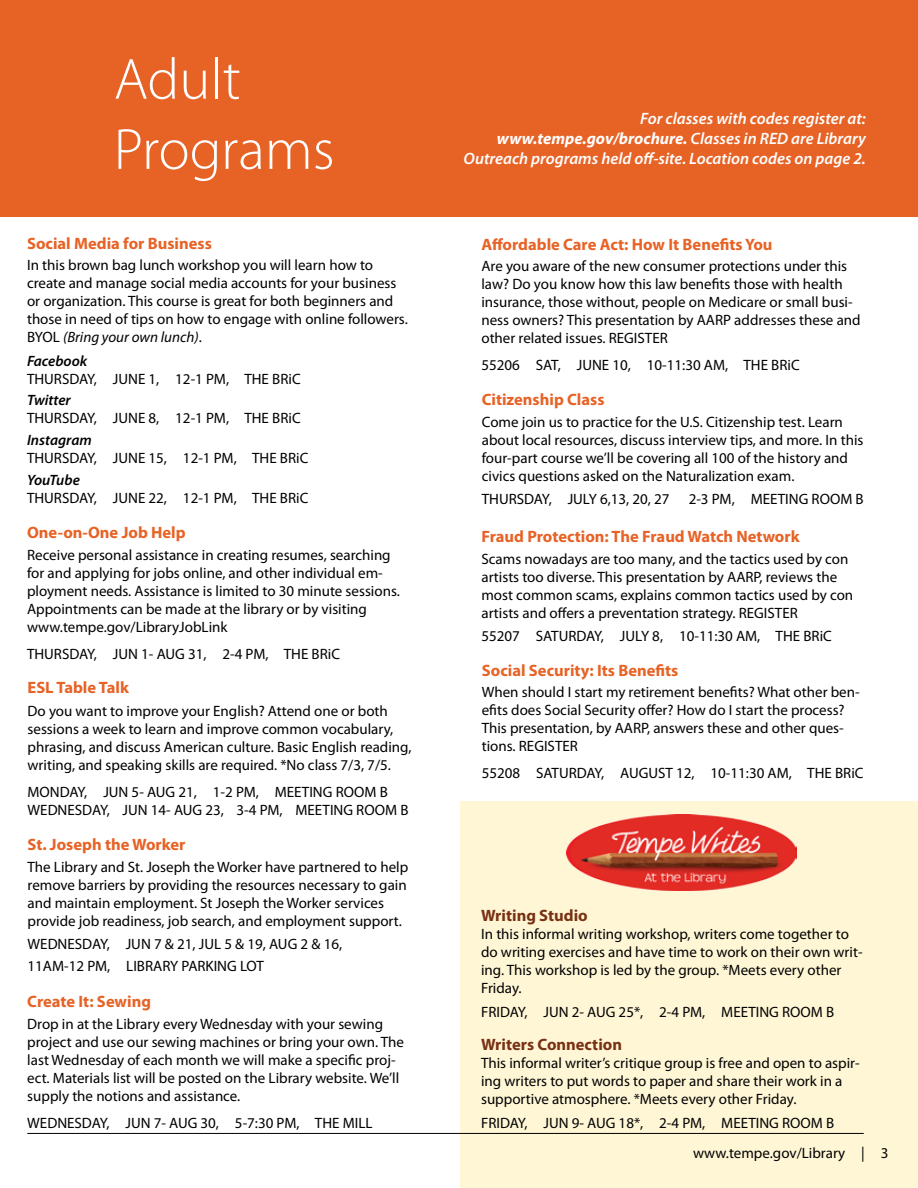
<style>
.page{position:relative;width:918px;height:1188px;background:#fff}
.page>*{position:absolute;margin:0;border:0;box-sizing:border-box;transform-origin:0 0}
.t1{font:300 58.5px/70.2px "Myriad Pro";color:#fff}
.t2{font:700 16.5px "Myriad Pro";color:#e76225}
.t3{font:italic 600 16.5px/19.8px "Myriad Pro";color:#fff;text-align:right}
.t4{font:700 16.5px "Myriad Pro";color:#793114}
.t5{font:15px/18px "Myriad Pro";color:#000101}
.t6{font:italic 600 15px "Myriad Pro";color:#000101}
.t7{font:italic 600 15px "Myriad Pro";letter-spacing:-.025em;color:#000101}
.s1{font-style:italic}
.s2{font-weight:700}
</style>
<div class="page">
<div style="left:461px;top:801px;width:457px;height:387px;background:#fff6d6"></div>
<hr style="left:27px;top:1133px;width:837px;height:1px;background:#000">
<div style="left:0;top:0;width:918px;height:216px;background:#e76225"></div>
<img style="left:567px;top:815px;width:229px;height:76px">
<h1 class="t1" style="left:114px;top:45px;width:222px">Adult<br>Programs</h1>
<p class="t2" style="left:27px;top:232px;width:186px">Social Media for Business</p>
<p class="t5" style="left:27px;top:256px;width:382px">In this brown bag lunch workshop you will learn how to create and manage social media accounts for your business or organization. This course is great for both beginners and those in need of tips on how to engage with online followers.<br>BYOL <span class="s1">(Bring your own lunch)</span>.</p>
<p class="t6" style="left:27px;top:351px;width:62px">Facebook</p>
<p class="t5" style="left:27px;top:369px;width:275px">THURSDAY, JUNE 1, 12-1 PM, THE BRiC</p>
<p class="t6" style="left:27px;top:391px;width:45px">Twitter</p>
<p class="t5" style="left:27px;top:409px;width:275px">THURSDAY, JUNE 8, 12-1 PM, THE BRiC</p>
<p class="t6" style="left:27px;top:430px;width:66px">Instagram</p>
<p class="t5" style="left:27px;top:449px;width:283px">THURSDAY, JUNE 15, 12-1 PM, THE BRiC</p>
<p class="t7" style="left:27px;top:470px;width:54px">YouTube</p>
<p class="t5" style="left:27px;top:488px;width:283px">THURSDAY, JUNE 22, 12-1 PM, THE BRiC</p>
<p class="t2" style="left:27px;top:522px;width:160px">One-on-One Job Help</p>
<p class="t5" style="left:27px;top:545px;width:374px">Receive personal assistance in creating resumes, searching for and applying for jobs online, and other individual em&shy;ployment needs. Assistance is limited to 30 minute sessions.<br>Appointments can be made at the library or by visiting www.tempe.gov/LibraryJobLink</p>
<p class="t5" style="left:27px;top:644px;width:315px">THURSDAY, JUN 1- AUG 31, 2-4 PM, THE BRiC</p>
<p class="t2" style="left:28px;top:677px;width:103px">ESL Table Talk</p>
<p class="t5" style="left:28px;top:702px;width:385px">Do you want to improve your English? Attend one or both sessions a week to learn and improve common vocabulary, phrasing, and discuss American culture. Basic English reading, writing, and speaking skills are required. *No class 7/3, 7/5.</p>
<p class="t5" style="left:28px;top:783px;width:382px">MONDAY, JUN 5- AUG 21, 1-2 PM, MEETING ROOM B<br>WEDNESDAY, JUN 14- AUG 23, 3-4 PM, MEETING ROOM B</p>
<p class="t2" style="left:28px;top:834px;width:159px">St. Joseph the Worker</p>
<p class="t5" style="left:28px;top:858px;width:382px">The Library and St. Joseph the Worker have partnered to help remove barriers by providing the resources necessary to gain and maintain employment. St Joseph the Worker services provide job readiness, job search, and employment support.</p>
<p class="t5" style="left:28px;top:933px;width:316px;line-height:21.6px">WEDNESDAY, JUN 7 &amp; 21, JUL 5 &amp; 19, AUG 2 &amp; 16,<br>11AM-12 PM, LIBRARY PARKING LOT</p>
<p class="t2" style="left:27px;top:991px;width:125px">Create It: Sewing</p>
<p class="t5" style="left:27px;top:1014px;width:378px">Drop in at the Library every Wednesday with your sewing project and use our sewing machines or bring your own. The last Wednesday of each month we will make a specific proj&shy;ect. Materials list will be posted on the Library website. We’ll supply the notions and assistance.</p>
<p class="t5" style="left:27px;top:1113px;width:347px">WEDNESDAY, JUN 7- AUG 30, 5-7:30 PM, THE MILL</p>
<p class="t3" style="left:464px;top:108px;width:404px">For classes with codes register at: <span class="s2">www.tempe.gov/brochure.</span> Classes in RED are Library<br>Outreach programs held off-site. Location codes on page 2.</p>
<p class="t2" style="left:481px;top:234px;width:293px">Affordable Care Act: How It Benefits You</p>
<p class="t5" style="left:481px;top:257px;width:381px">Are you aware of the new consumer protections under this law? Do you know how this law benefits those with health insurance, those without, people on Medicare or small busi&shy;ness owners? This presentation by AARP addresses these and other related issues. REGISTER</p>
<p class="t5" style="left:481px;top:356px;width:320px">55206 SAT, JUNE 10, 10-11:30 AM, THE BRiC</p>
<p class="t2" style="left:482px;top:389px;width:124px">Citizenship Class</p>
<p class="t5" style="left:482px;top:413px;width:383px">Come join us to practice for the U.S. Citizenship test. Learn about local resources, discuss interview tips, and more. In this four-part course we’ll be covering all 100 of the history and civics questions asked on the Naturalization exam.</p>
<p class="t5" style="left:482px;top:490px;width:189px">THURSDAY, JULY 6,13, 20, 27</p>
<p class="t5" style="left:689px;top:490px;width:177px">2-3 PM, MEETING ROOM B</p>
<p class="t2" style="left:481px;top:526px;width:320px">Fraud Protection: The Fraud Watch Network</p>
<p class="t5" style="left:481px;top:549px;width:373px">Scams nowadays are too many, and the tactics used by con artists too diverse. This presentation by AARP, reviews the most common scams, explains common tactics used by con artists and offers a preventation strategy. REGISTER</p>
<p class="t5" style="left:481px;top:627px;width:352px">55207 SATURDAY, JULY 8, 10-11:30 AM, THE BRiC</p>
<p class="t2" style="left:482px;top:659px;width:198px">Social Security: Its Benefits</p>
<p class="t5" style="left:482px;top:683px;width:379px">When should I start my retirement benefits? What other ben&shy;efits does Social Security offer? How do I start the process?<br>This presentation, by AARP, answers these and other ques&shy;tions. REGISTER</p>
<p class="t5" style="left:482px;top:764px;width:383px">55208 SATURDAY, AUGUST 12, 10-11:30 AM, THE BRiC</p>
<p class="t4" style="left:481px;top:905px;width:108px">Writing Studio</p>
<p class="t5" style="left:481px;top:925px;width:383px">In this informal writing workshop, writers come together to do writing exercises and have time to work on their own writ&shy;ing. This workshop is led by the group. *Meets every other Friday.</p>
<p class="t5" style="left:481px;top:1002px;width:355px">FRIDAY, JUN 2- AUG 25*, 2-4 PM, MEETING ROOM B</p>
<p class="t4" style="left:481px;top:1034px;width:142px">Writers Connection</p>
<p class="t5" style="left:481px;top:1054px;width:380px">This informal writer’s critique group is free and open to aspir&shy;ing writers to put words to paper and share their work in a supportive atmosphere. *Meets every other Friday.</p>
<p class="t5" style="left:481px;top:1113px;width:355px">FRIDAY, JUN 9- AUG 18*, 2-4 PM, MEETING ROOM B</p>
<p class="t5" style="left:693px;top:1144px;width:197px">www.tempe.gov/Library | 3</p>
</div>
